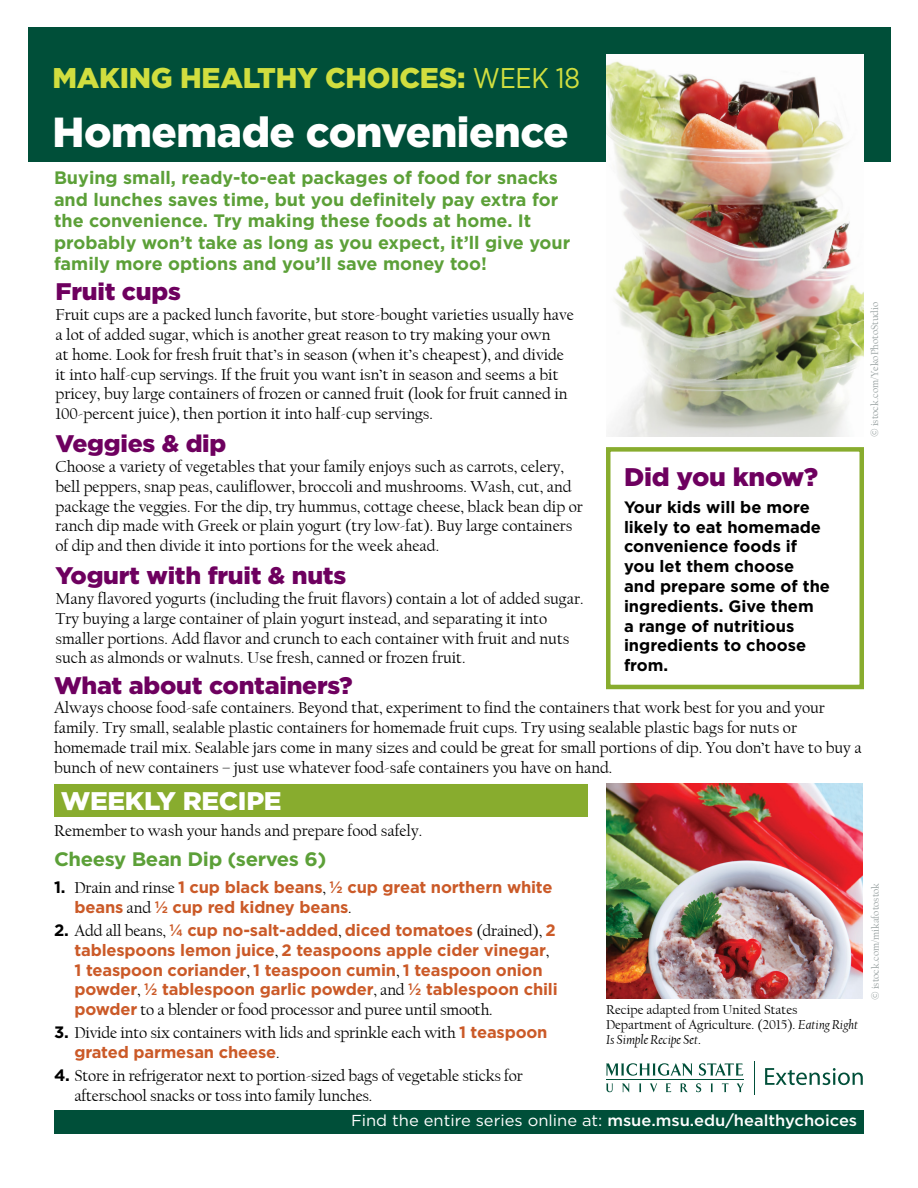
<style>
.page{position:relative;width:918px;height:1188px;background:#fff}
.page>*{position:absolute;margin:0;border:0;box-sizing:border-box;transform-origin:0 0}
.t1{font:900 42px "Gotham";letter-spacing:-.01em;color:#fff}
.t2{font:900 28.5px "Gotham";letter-spacing:-.01em;color:#d1de3f}
.t3{font:900 25.5px "Gotham";letter-spacing:-.01em;color:#fff;scale:1.04 1}
.H1_Article_Headline{font:900 25.5px "Gotham";letter-spacing:-.01em;color:#6e005f;scale:1.04 1}
.H1_Article_Headline-2{font:900 24px "Gotham";letter-spacing:-.01em;color:#6e005f;scale:1.04 1}
.t4{font:700 19.5px "Gotham";letter-spacing:-.02em;color:#5ca038;scale:1.04 1}
.t5{font:700 18px/21.6px "Gotham";color:#5ca038}
.t6{font:16.5px/19.8px "Californian FB";color:#000}
.t7{font:700 16.5px/19.8px "Gotham";letter-spacing:-.01em;color:#cb5a28}
.t8{font:700 16.5px/19.8px "Gotham";color:#000}
.Series_URL{font:15.9px "Gotham";color:#fff;scale:1.04 1}
.gp-fine_print{font:13.5px/15px "Californian FB";color:#000}
.t9{font:10.5px "Californian FB";color:#99a2a2}
.s1{font-family:"Gotham Narrow";font-weight:400}
.s2{color:#000}
.s3{font-family:"Californian FB";font-weight:400;color:#000}
.s4{font-family:"Gotham";font-weight:700}
.s5{font-family:"Gotham";font-weight:700;color:#cb5a28}
.s6{font-style:italic}
.s7{font-weight:500}
.s8{font-family:"Gotham"}
</style>
<div class="page">
<div style="left:54px;top:1110px;width:810px;height:24px;background:#004f39"></div>
<div style="left:28px;top:27px;width:863px;height:134px;background:#004f39"></div>
<img style="left:606px;top:54px;width:258px;height:382px">
<div style="left:54px;top:784px;width:534px;height:33px;background:#88ac2e"></div>
<div style="left:606px;top:447px;width:258px;height:242px;border:4px solid #88ac2e"></div>
<svg style="left:606px;top:1083px;width:7px;height:9px"></svg>
<svg style="left:622px;top:1083px;width:8px;height:9px"></svg>
<svg style="left:639px;top:1083px;width:2px;height:9px"></svg>
<svg style="left:650px;top:1083px;width:7px;height:9px"></svg>
<svg style="left:666px;top:1083px;width:5px;height:9px"></svg>
<svg style="left:680px;top:1083px;width:8px;height:9px"></svg>
<svg style="left:696px;top:1083px;width:5px;height:9px"></svg>
<svg style="left:711px;top:1083px;width:2px;height:9px"></svg>
<svg style="left:722px;top:1083px;width:7px;height:9px"></svg>
<svg style="left:736px;top:1083px;width:8px;height:9px"></svg>
<svg style="left:606px;top:1063px;width:86px;height:13px"></svg>
<svg style="left:699px;top:1063px;width:44px;height:13px"></svg>
<hr style="left:606px;top:1079px;width:138px;height:1px;background:#004f39">
<svg style="left:765px;top:1068px;width:98px;height:17px"></svg>
<hr style="left:754px;top:1061px;width:1px;height:33px;background:#004f39">
<img style="left:606px;top:783px;width:256px;height:215px">
<p class="t2" style="left:52px;top:58px;width:529px">MAKING HEALTHY CHOICES: <span class="s1">WEEK 18</span></p>
<p class="t1" style="left:52px;top:103px;width:518px">Homemade convenience</p>
<p class="t5" style="left:54px;top:167px;width:518px">Buying small, ready-to-eat packages of food for snacks and lunches saves time, but you definitely pay extra for the convenience. Try making these foods at home. It probably won’t take as long as you expect, it’ll give your family more options and you’ll save money too!</p>
<p class="H1_Article_Headline-2" style="left:56px;top:275px;width:122px">Fruit cups</p>
<p class="t6" style="left:56px;top:305px;width:520px">Fruit cups are a packed lunch favorite, but store-bought varieties usually have a lot of added sugar, which is another great reason to try making your own<br>at home. Look for fresh fruit that’s in season (when it’s cheapest), and divide it into half-cup servings. If the fruit you want isn’t in season and seems a bit pricey, buy large containers of frozen or canned fruit (look for fruit canned in 100-percent juice), then portion it into half-cup servings.</p>
<p class="H1_Article_Headline-2" style="left:56px;top:427px;width:166px">Veggies &amp; dip</p>
<p class="t6" style="left:56px;top:457px;width:529px">Choose a variety of vegetables that your family enjoys such as carrots, celery, bell peppers, snap peas, cauliflower, broccoli and mushrooms. Wash, cut, and package the veggies. For the dip, try hummus, cottage cheese, black bean dip or ranch dip made with Greek or plain yogurt (try low-fat). Buy large containers of dip and then divide it into portions for the week ahead.</p>
<p class="H1_Article_Headline-2" style="left:56px;top:559px;width:281px">Yogurt with fruit &amp; nuts</p>
<p class="t6" style="left:56px;top:589px;width:530px">Many flavored yogurts (including the fruit flavors) contain a lot of added sugar.<br>Try buying a large container of plain yogurt instead, and separating it into smaller portions. Add flavor and crunch to each container with fruit and nuts such as almonds or walnuts. Use fresh, canned or frozen fruit.</p>
<p class="H1_Article_Headline-2" style="left:54px;top:669px;width:289px">What about containers?</p>
<p class="t6" style="left:54px;top:698px;width:809px">Always choose food-safe containers. Beyond that, experiment to find the containers that work best for you and your family. Try small, sealable plastic containers for homemade fruit cups. Try using sealable plastic bags for nuts or homemade trail mix. Sealable jars come in many sizes and could be great for small portions of dip. You don’t have to buy a bunch of new containers – just use whatever food-safe containers you have on hand.</p>
<h1 class="t3" style="left:61px;top:784px;width:214px">WEEKLY RECIPE</h1>
<p class="t6" style="left:54px;top:821px;width:370px">Remember to wash your hands and prepare food safely.</p>
<h2 class="t4" style="left:54px;top:846px;width:264px">Cheesy Bean Dip (serves 6)</h2>
<p class="t7" style="left:75px;top:877px;width:480px;text-indent:-21px"><span class="s2">1.</span> <span class="s3">Drain and rinse</span> 1 cup black beans<span class="s3">,</span> ½ cup great northern white beans <span class="s3">and</span> ½ cup red kidney beans<span class="s3">.</span></p>
<p class="t7" style="left:75px;top:920px;width:485px;text-indent:-21px"><span class="s2">2.</span> <span class="s3">Add all beans,</span> ¼ cup no-salt-added<span class="s3">,</span> diced tomatoes <span class="s3">(drained),</span> 2 tablespoons lemon juice<span class="s3">,</span> 2 teaspoons apple cider vinegar<span class="s3">, </span>1 teaspoon coriander<span class="s3">,</span> 1 teaspoon cumin<span class="s3">,</span> 1 teaspoon onion powder<span class="s3">,</span> ½ tablespoon garlic powder<span class="s3">, and</span> ½ tablespoon chili powder <span class="s3">to a blender or food processor and puree until smooth.</span></p>
<p class="t6" style="left:75px;top:1023px;width:475px;text-indent:-21px"><span class="s4">3.</span> Divide into six containers with lids and sprinkle each with <span class="s5">1 teaspoon grated parmesan cheese</span>.</p>
<p class="t6" style="left:75px;top:1066px;width:450px;text-indent:-21px"><span class="s4">4.</span> Store in refrigerator next to portion-sized bags of vegetable sticks for afterschool snacks or toss into family lunches.</p>
<p class="H1_Article_Headline" style="left:624px;top:459px;width:188px">Did you know?</p>
<p class="t8" style="left:624px;top:497px;width:208px">Your kids will be more likely to eat homemade convenience foods if you let them choose<br>and prepare some of the ingredients. Give them<br>a range of nutritious ingredients to choose from.</p>
<p class="gp-fine_print" style="left:606px;top:1002px;width:254px">Recipe adapted from United States<br>Department of Agriculture. (2015). <span class="s6">Eating Right<br>Is Simple Recipe Set</span>.</p>
<p class="Series_URL" style="left:351px;top:1110px;width:488px">Find the entire series online at: <span class="s7">msue.msu.edu/healthychoices</span></p>
<p class="t9" style="left:869px;top:437px;width:137px;rotate:-90deg"><span class="s8">©</span> istock.com/YekoPhotoStudio</p>
<p class="t9" style="left:870px;top:1000px;width:119px;rotate:-90deg"><span class="s8">©</span> istock.com/mikafotostok</p>
</div>
